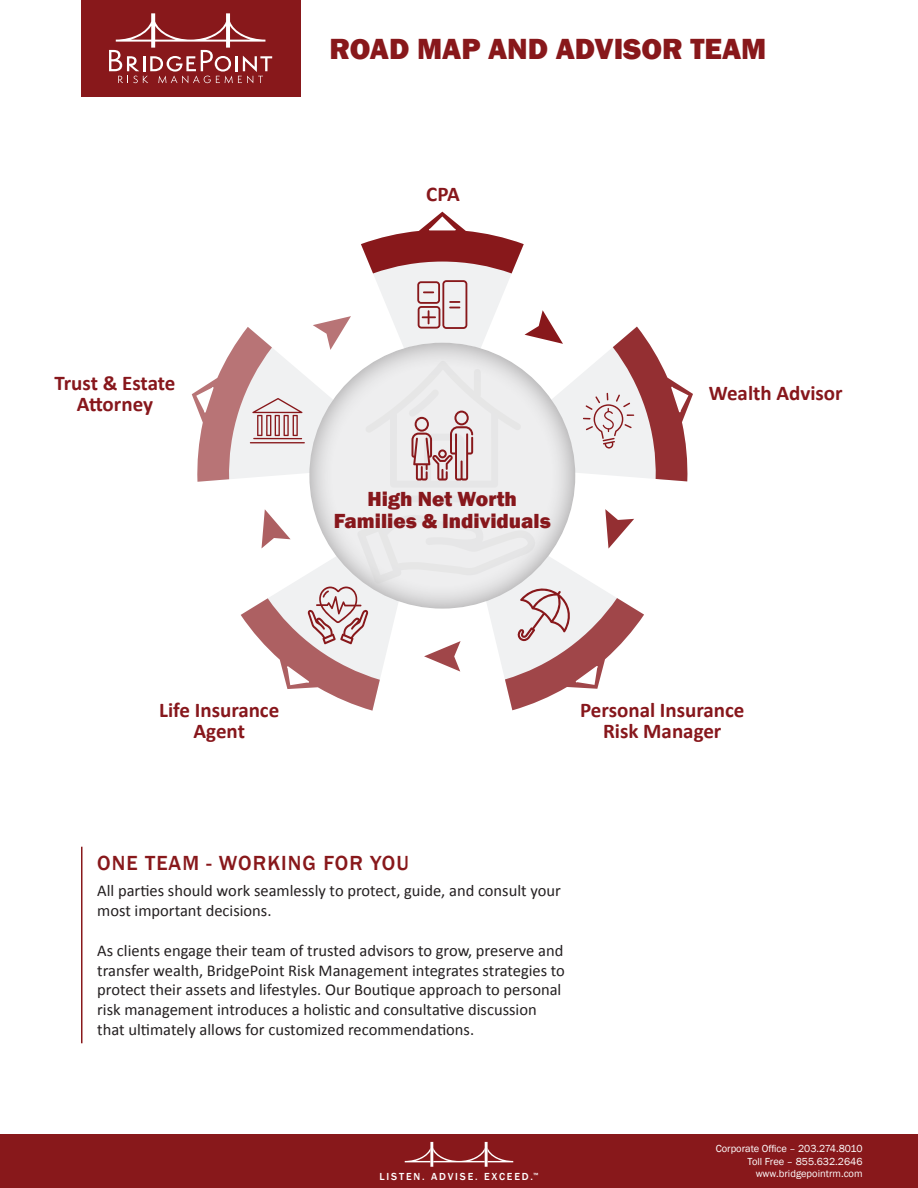
<style>
.page{position:relative;width:918px;height:1188px;background:#fff}
.page>*{position:absolute;margin:0;border:0;box-sizing:border-box;transform-origin:0 0}
.t1{font:800 30px "Franklin Gothic";color:#88181b}
.Graphic___Titles{font:700 21px/21px "Calibri";color:#87171c;text-align:center}
.t2{font:800 21px/22.4px "Franklin Gothic";color:#87171c;text-align:center}
.t3{font:500 21px "Franklin Gothic";letter-spacing:.05em;color:#88181b}
.t4{font:16.5px/19.8px "Calibri";color:#231f20}
.t5{font:10.5px/12.6px "Franklin Gothic";color:#fff;text-align:right}
.t6{font:500 10.5px "Franklin Gothic";letter-spacing:.175em;color:#fff}
</style>
<div class="page">
<div style="left:309px;top:341px;width:267px;height:268px;background:#231f20;opacity:.44"></div>
<div style="left:81px;top:0;width:219px;height:97px;background:#88181b"></div>
<svg style="left:109px;top:13px;width:163px;height:70px"></svg>
<div style="left:0;top:1134px;width:918px;height:54px;background:#88181b"></div>
<svg style="left:405px;top:1142px;width:108px;height:25px"></svg>
<svg style="left:486px;top:555px;width:158px;height:155px"></svg>
<img style="left:357px;top:361px;width:179px;height:223px">
<svg style="left:241px;top:556px;width:158px;height:155px"></svg>
<svg style="left:192px;top:316px;width:159px;height:166px"></svg>
<svg style="left:262px;top:509px;width:29px;height:39px"></svg>
<svg style="left:424px;top:641px;width:37px;height:31px"></svg>
<svg style="left:605px;top:509px;width:29px;height:40px"></svg>
<svg style="left:361px;top:212px;width:332px;height:269px"></svg>
<hr style="left:81px;top:847px;width:1px;height:196px;background:#88181b">
<p class="t1" style="left:329px;top:29px;width:439px">ROAD MAP AND ADVISOR TEAM</p>
<p class="Graphic___Titles" style="left:54px;top:373px;width:122px">Trust &amp; Estate<br>Attorney</p>
<p class="Graphic___Titles" style="left:426px;top:184px;width:35px">CPA</p>
<p class="t2" style="left:334px;top:487px;width:219px">High Net Worth<br>Families &amp; Individuals</p>
<p class="Graphic___Titles" style="left:709px;top:382px;width:135px">Wealth Advisor</p>
<p class="Graphic___Titles" style="left:159px;top:700px;width:122px">Life Insurance<br>Agent</p>
<p class="Graphic___Titles" style="left:580px;top:700px;width:166px">Personal Insurance<br>Risk Manager</p>
<p class="t3" style="left:97px;top:850px;width:313px">ONE TEAM - WORKING FOR YOU</p>
<p class="t4" style="left:97px;top:881px;width:465px">All parties should work seamlessly to protect, guide, and consult your most important decisions.</p>
<p class="t4" style="left:97px;top:940px;width:469px">As clients engage their team of trusted advisors to grow, preserve and transfer wealth, BridgePoint Risk Management integrates strategies to protect their assets and lifestyles. Our Boutique approach to personal risk management introduces a holistic and consultative discussion that ultimately allows for customized recommendations.</p>
<p class="t5" style="left:716px;top:1143px;width:148px">Corporate Office – 203.274.8010<br>Toll Free – 855.632.2646</p>
<p class="t6" style="left:380px;top:1170px;width:160px">LISTEN. ADVISE. EXCEED.<sup>™</sup></p>
<p class="t5" style="left:756px;top:1168px;width:108px">www.bridgepointrm.com</p>
</div>
